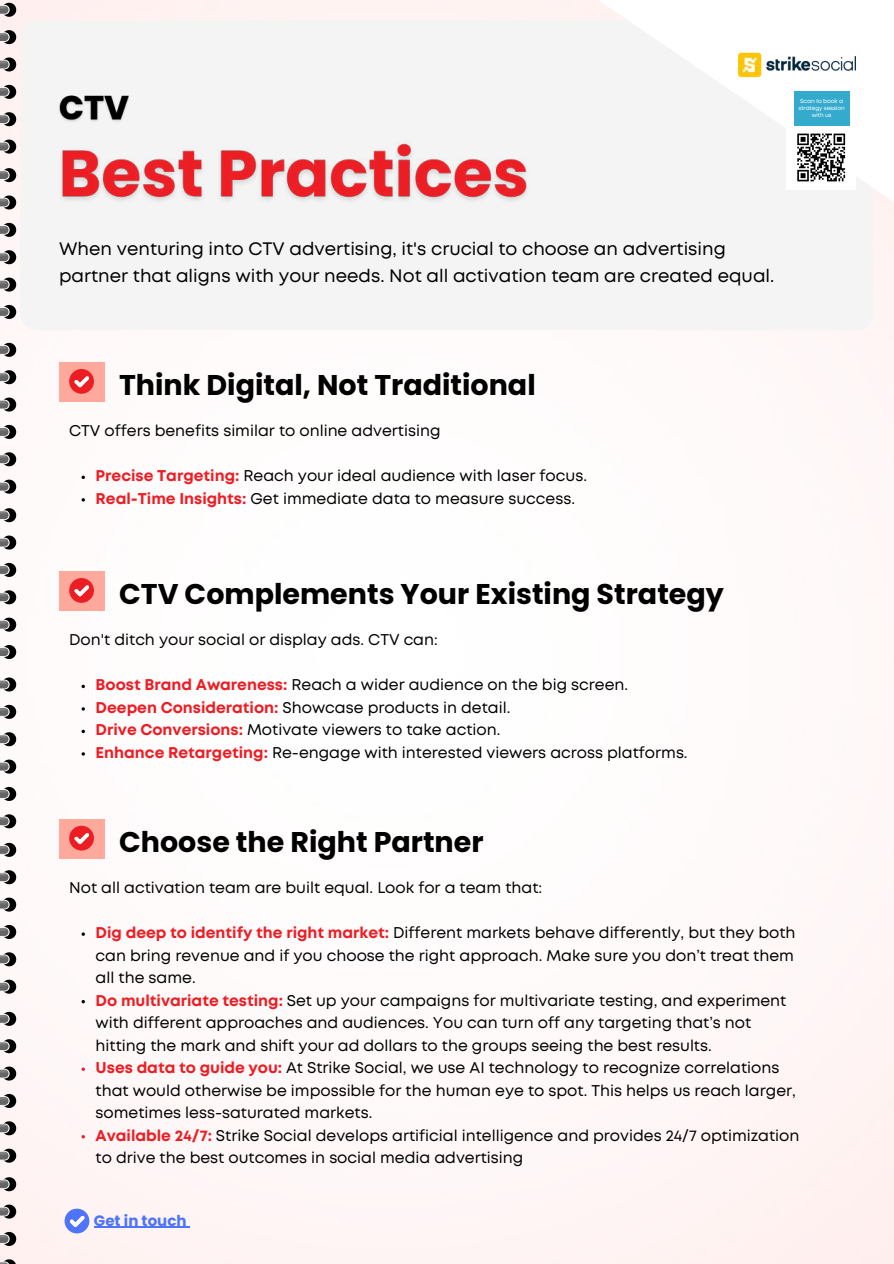
<style>
.page{position:relative;width:894px;height:1264px;background:#fff}
.page>*{position:absolute;margin:0;border:0;box-sizing:border-box;transform-origin:0 0}
.t1{font:700 28.5px "Poppins";color:#000}
.t2{font:18px/27px "Mont";color:#000}
.t3{font:15.6px/22.5px "Mont";color:#000}
.t4{font:700 15px "Poppins";color:#4e74fb}
.t5{font:5.85px/7.2px "Mont";letter-spacing:-.02em;color:#fff;text-align:center}
.s1{font-weight:700;color:#ed1d24}
</style>
<div class="page">
<img style="left:0;top:0;width:893px;height:1263px">
<div style="left:20px;top:20px;width:852px;height:310px;background:#f4f4f4"></div>
<svg style="left:584px;top:0;width:309px;height:220px;fill:#f4f4f4"></svg>
<img style="left:738px;top:51px;width:117px;height:27px">
<div style="left:786px;top:83px;width:69px;height:107px;background:#fff"></div>
<div style="left:793px;top:91px;width:55px;height:34px;background:#34aacd"></div>
<svg style="left:797px;top:133px;width:49px;height:49px"></svg>
<svg style="left:0;top:3px;width:16px;height:14px"></svg>
<svg style="left:0;top:30px;width:16px;height:14px"></svg>
<svg style="left:0;top:57px;width:16px;height:14px"></svg>
<svg style="left:0;top:85px;width:16px;height:14px"></svg>
<svg style="left:0;top:112px;width:16px;height:14px"></svg>
<svg style="left:0;top:140px;width:16px;height:14px"></svg>
<svg style="left:0;top:168px;width:16px;height:14px"></svg>
<svg style="left:0;top:195px;width:16px;height:14px"></svg>
<svg style="left:0;top:223px;width:16px;height:14px"></svg>
<svg style="left:0;top:250px;width:16px;height:14px"></svg>
<svg style="left:0;top:277px;width:16px;height:14px"></svg>
<svg style="left:0;top:305px;width:16px;height:14px"></svg>
<svg style="left:0;top:343px;width:16px;height:14px"></svg>
<svg style="left:0;top:370px;width:16px;height:14px"></svg>
<svg style="left:0;top:397px;width:16px;height:14px"></svg>
<svg style="left:0;top:425px;width:16px;height:14px"></svg>
<svg style="left:0;top:452px;width:16px;height:14px"></svg>
<svg style="left:0;top:479px;width:16px;height:14px"></svg>
<svg style="left:0;top:508px;width:16px;height:14px"></svg>
<svg style="left:0;top:535px;width:16px;height:14px"></svg>
<svg style="left:0;top:563px;width:16px;height:14px"></svg>
<svg style="left:0;top:590px;width:16px;height:14px"></svg>
<svg style="left:0;top:617px;width:16px;height:14px"></svg>
<svg style="left:0;top:645px;width:16px;height:14px"></svg>
<svg style="left:0;top:677px;width:16px;height:14px"></svg>
<svg style="left:0;top:705px;width:16px;height:14px"></svg>
<svg style="left:0;top:732px;width:16px;height:14px"></svg>
<svg style="left:0;top:759px;width:16px;height:14px"></svg>
<svg style="left:0;top:787px;width:16px;height:14px"></svg>
<svg style="left:0;top:814px;width:16px;height:14px"></svg>
<svg style="left:0;top:842px;width:16px;height:14px"></svg>
<svg style="left:0;top:870px;width:16px;height:14px"></svg>
<svg style="left:0;top:897px;width:16px;height:14px"></svg>
<svg style="left:0;top:925px;width:16px;height:14px"></svg>
<svg style="left:0;top:952px;width:16px;height:14px"></svg>
<svg style="left:0;top:979px;width:16px;height:14px"></svg>
<svg style="left:0;top:1011px;width:16px;height:14px"></svg>
<svg style="left:0;top:1039px;width:16px;height:14px"></svg>
<svg style="left:0;top:1066px;width:16px;height:14px"></svg>
<svg style="left:0;top:1093px;width:16px;height:14px"></svg>
<svg style="left:0;top:1121px;width:16px;height:14px"></svg>
<svg style="left:0;top:1148px;width:16px;height:14px"></svg>
<svg style="left:0;top:1177px;width:16px;height:14px"></svg>
<svg style="left:0;top:1204px;width:16px;height:14px"></svg>
<svg style="left:0;top:1231px;width:16px;height:14px"></svg>
<svg style="left:0;top:1259px;width:16px;height:4px"></svg>
<img style="left:54px;top:85px;width:80px;height:44px">
<img style="left:54px;top:129px;width:480px;height:91px">
<div style="left:59px;top:819px;width:46px;height:39px;background:#ffa99d"></div>
<svg style="left:69px;top:825px;width:25px;height:25px"></svg>
<svg style="left:81px;top:932px;width:4px;height:3px"></svg>
<svg style="left:81px;top:999px;width:4px;height:4px"></svg>
<svg style="left:81px;top:1067px;width:4px;height:3px"></svg>
<svg style="left:81px;top:1134px;width:4px;height:4px"></svg>
<div style="left:59px;top:362px;width:46px;height:39px;background:#ffa99d"></div>
<svg style="left:69px;top:369px;width:25px;height:25px"></svg>
<svg style="left:81px;top:475px;width:4px;height:4px"></svg>
<svg style="left:81px;top:498px;width:4px;height:3px"></svg>
<div style="left:59px;top:571px;width:46px;height:39px;background:#ffa99d"></div>
<svg style="left:69px;top:578px;width:25px;height:25px"></svg>
<svg style="left:81px;top:684px;width:4px;height:4px"></svg>
<svg style="left:81px;top:707px;width:4px;height:3px"></svg>
<svg style="left:81px;top:729px;width:4px;height:4px"></svg>
<svg style="left:81px;top:752px;width:4px;height:3px"></svg>
<hr style="left:94px;top:1226px;width:92px;height:1px;background:#4e74fb">
<svg style="left:65px;top:1208px;width:24px;height:25px"></svg>
<p class="t5" style="left:798px;top:98px;width:48px">Scan to book a strategy session with us</p>
<p class="t2" style="left:59px;top:237px;width:716px">When venturing into CTV advertising, it's crucial to choose an advertising partner that aligns with your needs. Not all activation team are created equal.</p>
<h1 class="t1" style="left:119px;top:365px;width:418px">Think Digital, Not Traditional</h1>
<p class="t3" style="left:69px;top:421px;width:373px">CTV offers benefits similar to online advertising</p>
<p class="t3" style="left:96px;top:466px;width:492px"><span class="s1">Precise Targeting:</span> Reach your ideal audience with laser focus.<br><span class="s1">Real-Time Insights:</span> Get immediate data to measure success.</p>
<h1 class="t1" style="left:119px;top:574px;width:606px">CTV Complements Your Existing Strategy</h1>
<p class="t3" style="left:69px;top:629px;width:370px">Don't ditch your social or display ads. CTV can:</p>
<p class="t3" style="left:96px;top:674px;width:593px"><span class="s1">Boost Brand Awareness:</span> Reach a wider audience on the big screen.<br><span class="s1">Deepen Consideration:</span> Showcase products in detail.<br><span class="s1">Drive Conversions:</span> Motivate viewers to take action.<br><span class="s1">Enhance Retargeting:</span> Re-engage with interested viewers across platforms.</p>
<h1 class="t1" style="left:119px;top:821px;width:366px">Choose the Right Partner</h1>
<p class="t3" style="left:69px;top:877px;width:474px">Not all activation team are built equal. Look for a team that:</p>
<p class="t3" style="left:96px;top:922px;width:705px"><span class="s1">Dig deep to identify the right market:</span> Different markets behave differently, but they both can bring revenue and if you choose the right approach. Make sure you don’t treat them all the same.<br><span class="s1">Do multivariate testing:</span> Set up your campaigns for multivariate testing, and experiment with different approaches and audiences. You can turn off any targeting that’s not hitting the mark and shift your ad dollars to the groups seeing the best results.<br><span class="s1">Uses data to guide you:</span> At Strike Social, we use AI technology to recognize correlations that would otherwise be impossible for the human eye to spot. This helps us reach larger, sometimes less-saturated markets.<br><span class="s1">Available 24/7:</span> Strike Social develops artificial intelligence and provides 24/7 optimization to drive the best outcomes in social media advertising</p>
<p class="t4" style="left:94px;top:1209px;width:94px">Get in touch</p>
</div>
